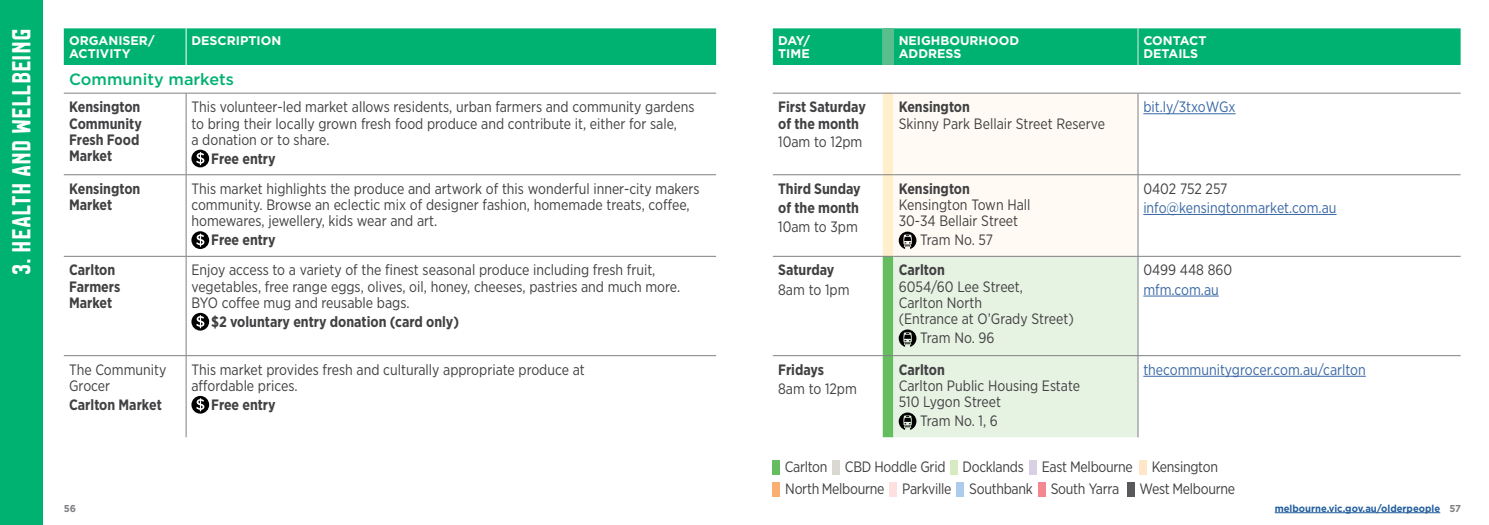
<style>
.page{position:relative;width:1489px;height:525px;background:#fff}
.page>*{position:absolute;margin:0;border:0;box-sizing:border-box;transform-origin:0 0}
.t1{font:27.5px "Co M";color:#fff}
.t2{font:500 16.25px "Gotham";color:#00b272}
.t3{font:15px/16.2px "Gotham Narrow";color:#414042;scale:.95 1}
.t4{font:700 15px/16.2px "Gotham Narrow";color:#414042;scale:.95 1}
.t5{font:15px "Gotham Narrow";letter-spacing:-.02em;color:#414042;scale:.95 1}
.t6{font:15px "Gotham Narrow";color:#3a68a5;scale:.95 1}
.t7{font:700 12.5px/12.5px "Gotham";color:#fff}
.t8{font:700 10px "Gotham";color:#215e9e;scale:.95 1}
.t9{font:700 10px "Gotham";color:#807f83;scale:.95 1}
.s1{color:#807f83}
</style>
<div class="page">
<div style="left:0;top:0;width:43px;height:524px;background:#00b272"></div>
<div style="left:64px;top:28px;width:652px;height:37px;background:#00b272"></div>
<hr style="left:186px;top:93px;width:1px;height:81px;background:#807f83">
<hr style="left:186px;top:175px;width:1px;height:81px;background:#807f83">
<hr style="left:186px;top:256px;width:1px;height:99px;background:#807f83">
<hr style="left:186px;top:356px;width:1px;height:81px;background:#807f83">
<hr style="left:186px;top:28px;width:1px;height:37px;background:#fff">
<hr style="left:64px;top:174px;width:122px;height:1px;background:#807f83">
<hr style="left:186px;top:174px;width:530px;height:1px;background:#807f83">
<hr style="left:64px;top:256px;width:122px;height:1px;background:#807f83">
<hr style="left:186px;top:256px;width:530px;height:1px;background:#807f83">
<hr style="left:64px;top:355px;width:122px;height:1px;background:#807f83">
<hr style="left:186px;top:355px;width:530px;height:1px;background:#807f83">
<hr style="left:64px;top:93px;width:122px;height:1px;background:#807f83">
<hr style="left:186px;top:93px;width:530px;height:1px;background:#807f83">
<svg style="left:191px;top:150px;width:18px;height:17px"></svg>
<svg style="left:191px;top:231px;width:18px;height:18px"></svg>
<svg style="left:191px;top:313px;width:18px;height:17px"></svg>
<svg style="left:191px;top:395px;width:18px;height:18px"></svg>
<div style="left:772px;top:28px;width:688px;height:37px;background:#00b272"></div>
<div style="left:882px;top:28px;width:11px;height:37px;background:#59be8b"></div>
<div style="left:916px;top:94px;width:221px;height:162px;background:#fffbf4"></div>
<div style="left:916px;top:257px;width:221px;height:180px;background:#e6f2e2"></div>
<hr style="left:1137px;top:28px;width:1px;height:37px;background:#e9e8ea">
<hr style="left:772px;top:93px;width:110px;height:1px;background:#807f83">
<hr style="left:1137px;top:93px;width:323px;height:1px;background:#807f83">
<hr style="left:893px;top:256px;width:244px;height:1px;background:#807f83">
<hr style="left:893px;top:355px;width:244px;height:1px;background:#807f83">
<hr style="left:772px;top:174px;width:110px;height:1px;background:#807f83">
<hr style="left:1137px;top:174px;width:323px;height:1px;background:#807f83">
<hr style="left:772px;top:256px;width:110px;height:1px;background:#807f83">
<hr style="left:1137px;top:256px;width:323px;height:1px;background:#807f83">
<hr style="left:772px;top:355px;width:110px;height:1px;background:#807f83">
<hr style="left:1137px;top:355px;width:323px;height:1px;background:#807f83">
<hr style="left:893px;top:93px;width:244px;height:1px;background:#807f83">
<hr style="left:893px;top:174px;width:244px;height:1px;background:#807f83">
<hr style="left:1137px;top:256px;width:1px;height:99px;background:#807f83">
<hr style="left:1137px;top:356px;width:1px;height:81px;background:#807f83">
<hr style="left:1137px;top:93px;width:1px;height:81px;background:#807f83">
<hr style="left:1137px;top:175px;width:1px;height:81px;background:#807f83">
<hr style="left:1143px;top:113px;width:92px;height:1px;background:#3a68a5">
<hr style="left:1143px;top:214px;width:193px;height:1px;background:#3a68a5">
<hr style="left:1143px;top:295px;width:75px;height:1px;background:#3a68a5">
<svg style="left:882px;top:93px;width:34px;height:344px"></svg>
<hr style="left:1143px;top:375px;width:222px;height:1px;background:#3a68a5">
<div style="left:956px;top:482px;width:7px;height:14px;background:#adcceb"></div>
<div style="left:832px;top:460px;width:7px;height:14px;background:#dbd7d3"></div>
<div style="left:772px;top:460px;width:8px;height:14px;background:#65bd60"></div>
<div style="left:889px;top:482px;width:7px;height:14px;background:#fde0df"></div>
<div style="left:1029px;top:460px;width:7px;height:14px;background:#dad0e4"></div>
<div style="left:1126px;top:482px;width:7px;height:14px;background:#58595b"></div>
<div style="left:1139px;top:460px;width:7px;height:14px;background:#ffe6c7"></div>
<div style="left:950px;top:460px;width:7px;height:14px;background:#d8eac1"></div>
<div style="left:1038px;top:482px;width:7px;height:14px;background:#f48792"></div>
<div style="left:772px;top:482px;width:8px;height:14px;background:#faaf72"></div>
<hr style="left:1274px;top:512px;width:165px;height:1px;background:#215e9e">
<h1 class="t1" style="left:6px;top:275px;width:248px;rotate:-90deg">3. HEALTH AND WELLBEING</h1>
<p class="t7" style="left:69px;top:35px;width:87px">ORGANISER/<br>ACTIVITY</p>
<p class="t7" style="left:191px;top:35px;width:91px">DESCRIPTION</p>
<p class="t2" style="left:69px;top:68px;width:166px">Community markets</p>
<p class="t4" style="left:69px;top:99px;width:78px">Kensington<br>Community<br>Fresh Food<br>Market</p>
<p class="t3" style="left:191px;top:98px;width:531px">This volunteer-led market allows residents, urban farmers and community gardens to bring their locally grown fresh food produce and contribute it, either for sale,<br>a donation or to share.</p>
<p class="t4" style="left:211px;top:150px;width:69px">Free entry</p>
<p class="t4" style="left:69px;top:180px;width:77px">Kensington<br>Market</p>
<p class="t3" style="left:191px;top:180px;width:536px">This market highlights the produce and artwork of this wonderful inner-city makers community. Browse an eclectic mix of designer fashion, homemade treats, coffee, homewares, jewellery, kids wear and art.</p>
<p class="t4" style="left:211px;top:232px;width:69px">Free entry</p>
<p class="t4" style="left:69px;top:262px;width:55px">Carlton<br>Farmers<br>Market</p>
<p class="t3" style="left:191px;top:261px;width:516px">Enjoy access to a variety of the finest seasonal produce including fresh fruit, vegetables, free range eggs, olives, oil, honey, cheeses, pastries and much more.<br>BYO coffee mug and reusable bags.</p>
<p class="t4" style="left:211px;top:313px;width:262px">$2 voluntary entry donation (card only)</p>
<p class="t3" style="left:69px;top:361px;width:104px">The Community<br>Grocer</p>
<p class="t4" style="left:69px;top:396px;width:99px">Carlton Market</p>
<p class="t3" style="left:191px;top:361px;width:415px">This market provides fresh and culturally appropriate produce at affordable prices.</p>
<p class="t4" style="left:211px;top:396px;width:69px">Free entry</p>
<p class="t7" style="left:778px;top:35px;width:33px">DAY/<br>TIME</p>
<p class="t7" style="left:898px;top:35px;width:122px">NEIGHBOURHOOD<br>ADDRESS</p>
<p class="t7" style="left:1143px;top:35px;width:65px">CONTACT<br>DETAILS</p>
<p class="t4" style="left:778px;top:99px;width:94px">First Saturday of the month</p>
<p class="t3" style="left:778px;top:133px;width:90px">10am to 12pm</p>
<p class="t4" style="left:898px;top:99px;width:77px">Kensington</p>
<p class="t3" style="left:898px;top:115px;width:219px">Skinny Park Bellair Street Reserve</p>
<p class="t6" style="left:1143px;top:98px;width:99px">bit.ly/3txoWGx</p>
<p class="t4" style="left:778px;top:179px;width:88px;line-height:19.1px">Third Sunday of the month</p>
<p class="t3" style="left:778px;top:218px;width:85px">10am to 3pm</p>
<p class="t4" style="left:898px;top:180px;width:77px">Kensington</p>
<p class="t3" style="left:898px;top:196px;width:140px">Kensington Town Hall<br>30-34 Bellair Street</p>
<p class="t3" style="left:920px;top:232px;width:78px">Tram No. 57</p>
<p class="t3" style="left:1143px;top:180px;width:90px">0402 752 257</p>
<p class="t6" style="left:1143px;top:198px;width:205px">info@kensingtonmarket.com.au</p>
<p class="t4" style="left:778px;top:262px;width:61px">Saturday</p>
<p class="t3" style="left:778px;top:281px;width:77px">8am to 1pm</p>
<p class="t4" style="left:898px;top:262px;width:50px">Carlton</p>
<p class="t3" style="left:898px;top:278px;width:186px">6054/60 Lee Street,<br>Carlton North<br>(Entrance at O’Grady Street)</p>
<p class="t3" style="left:920px;top:329px;width:80px">Tram No. 96</p>
<p class="t3" style="left:1143px;top:261px;width:95px">0499 448 860</p>
<p class="t6" style="left:1143px;top:280px;width:81px">mfm.com.au</p>
<p class="t4" style="left:778px;top:361px;width:50px">Fridays</p>
<p class="t3" style="left:778px;top:380px;width:84px">8am to 12pm</p>
<p class="t4" style="left:898px;top:361px;width:50px">Carlton</p>
<p class="t3" style="left:898px;top:377px;width:192px">Carlton Public Housing Estate<br>510 Lygon Street</p>
<p class="t3" style="left:920px;top:412px;width:83px">Tram No. 1, 6</p>
<p class="t6" style="left:1143px;top:360px;width:236px">thecommunitygrocer.com.au/carlton</p>
<p class="t5" style="left:784px;top:457px;width:171px">Carlton CBD Hoddle Grid</p>
<p class="t5" style="left:1041px;top:457px;width:97px">East Melbourne</p>
<p class="t5" style="left:902px;top:479px;width:53px">Parkville</p>
<p class="t5" style="left:1139px;top:479px;width:102px">West Melbourne</p>
<p class="t5" style="left:962px;top:457px;width:66px">Docklands</p>
<p class="t5" style="left:1151px;top:457px;width:71px">Kensington</p>
<p class="t5" style="left:785px;top:479px;width:106px">North Melbourne</p>
<p class="t5" style="left:1050px;top:479px;width:73px">South Yarra</p>
<p class="t5" style="left:969px;top:479px;width:69px">Southbank</p>
<p class="t9" style="left:64px;top:501px;width:14px">56</p>
<p class="t8" style="left:1274px;top:501px;width:198px">melbourne.vic.gov.au/olderpeople <span class="s1">57</span></p>
</div>
